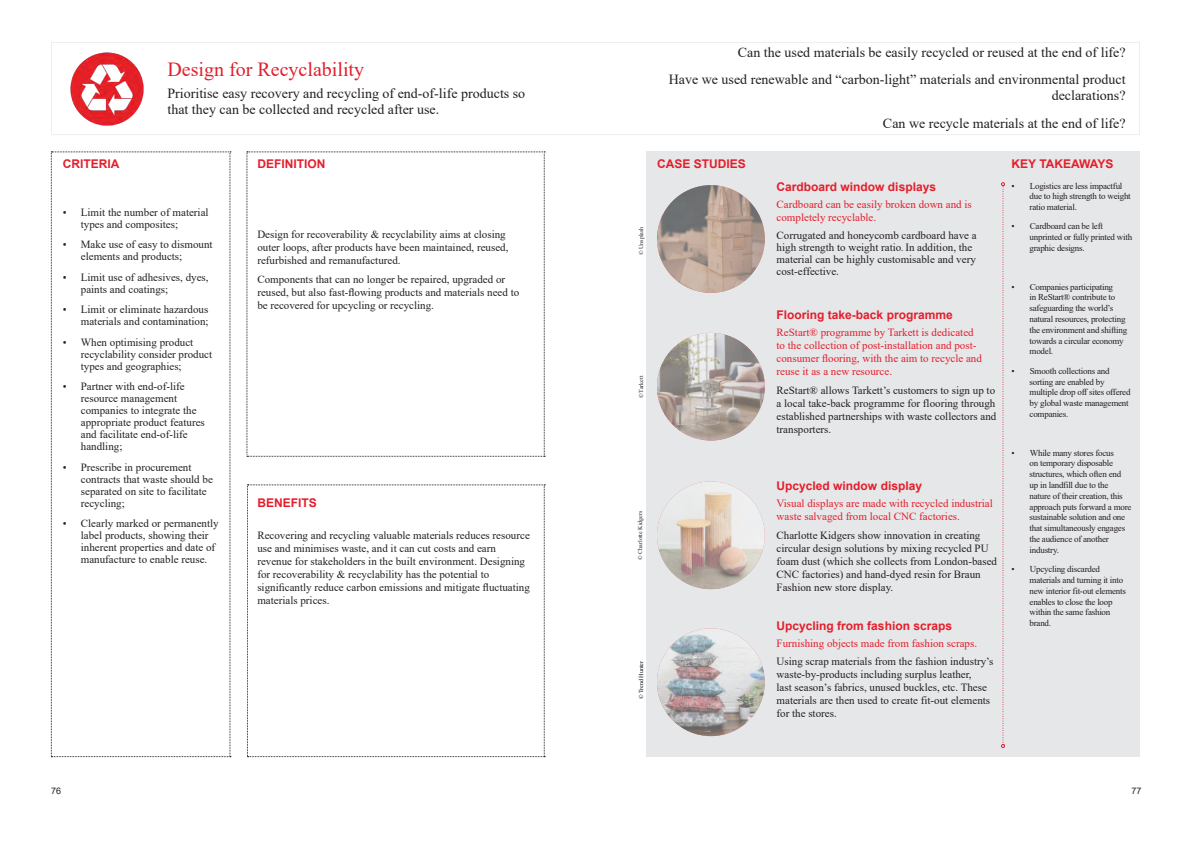
<style>
.page{position:relative;width:1191px;height:842px;background:#fff}
.page>*{position:absolute;margin:0;border:0;box-sizing:border-box;transform-origin:0 0}
.Large_section_title{font:20px "Times New Roman";color:#e41e2b}
.Value_Standfirst{font:14px/16px "Times New Roman";color:#231f20}
.Heading_1{font:700 12px "Arial";color:#e41e2b}
.Body_copy{font:11px/12px "Times New Roman";color:#231f20}
.Body_copy-2{font:11px/13px "Times New Roman";color:#e41e2b}
.t1{font:9px/10.8px "Times New Roman";letter-spacing:-.025em;color:#231f20}
.t2{font:9px "Arial";color:#231f20}
.t3{font:6px "Times New Roman";color:#231f20}
.t4{font:6px "Times New Roman";color:#000}
.s1{font-size:9px;color:#000}
</style>
<div class="page">
<img style="left:55px;top:42px;width:105px;height:93px">
<svg style="left:247px;top:485px;width:298px;height:272px"></svg>
<svg style="left:247px;top:152px;width:298px;height:305px"></svg>
<svg style="left:51px;top:152px;width:180px;height:605px"></svg>
<div style="left:646px;top:152px;width:494px;height:605px;background:#e6e7e9"></div>
<img style="left:657px;top:185px;width:107px;height:108px;border-radius:54px">
<img style="left:657px;top:333px;width:107px;height:108px;border-radius:54px">
<svg style="left:1001px;top:182px;width:3px;height:566px"></svg>
<img style="left:657px;top:481px;width:107px;height:108px;border-radius:54px">
<img style="left:657px;top:628px;width:107px;height:108px;border-radius:54px">
<p class="Large_section_title" style="left:167px;top:55px;width:198px">Design for Recyclability</p>
<p class="Value_Standfirst" style="left:167px;top:85px;width:359px">Prioritise easy recovery and recycling of end-of-life products so that they can be collected and recycled after use.</p>
<p class="Heading_1" style="left:63px;top:155px;width:58px">CRITERIA</p>
<p class="Heading_1" style="left:257px;top:155px;width:70px">DEFINITION</p>
<p class="Body_copy" style="left:81px;top:206px;width:129px;text-indent:-18px">• Limit the number of material types and composites;</p>
<p class="Body_copy" style="left:81px;top:238px;width:133px;text-indent:-18px">• Make use of easy to dismount elements and products;</p>
<p class="Body_copy" style="left:81px;top:271px;width:129px;text-indent:-18px">• Limit use of adhesives, dyes, paints and coatings;</p>
<p class="Body_copy" style="left:63px;top:303px;width:147px;text-align:right">• Limit or eliminate hazardous materials and contamination;</p>
<p class="Body_copy" style="left:81px;top:336px;width:133px;text-indent:-18px">• When optimising product recyclability consider product types and geographies;</p>
<p class="Body_copy" style="left:81px;top:380px;width:126px;text-indent:-18px">• Partner with end-of-life resource management companies to integrate the appropriate product features and facilitate end-of-life handling;</p>
<p class="Body_copy" style="left:81px;top:461px;width:133px;text-indent:-18px">• Prescribe in procurement contracts that waste should be separated on site to facilitate recycling;</p>
<p class="Body_copy" style="left:81px;top:517px;width:139px;text-indent:-18px">• Clearly marked or permanently label products, showing their inherent properties and date of manufacture to enable reuse.</p>
<p class="Body_copy" style="left:257px;top:228px;width:253px;line-height:13px">Design for recoverability &amp; recyclability aims at closing outer loops, after products have been maintained, reused, refurbished and remanufactured.</p>
<p class="Body_copy" style="left:257px;top:273px;width:263px;line-height:13px">Components that can no longer be repaired, upgraded or reused, but also fast-flowing products and materials need to be recovered for upcycling or recycling.</p>
<p class="Heading_1" style="left:257px;top:494px;width:61px">BENEFITS</p>
<p class="Body_copy" style="left:257px;top:528px;width:274px;line-height:13px">Recovering and recycling valuable materials reduces resource use and minimises waste, and it can cut costs and earn revenue for stakeholders in the built environment. Designing for recoverability &amp; recyclability has the potential to significantly reduce carbon emissions and mitigate fluctuating materials prices.</p>
<p class="t3" style="left:637px;top:255px;width:30px;rotate:-90deg">© Unsplash</p>
<p class="t3" style="left:637px;top:398px;width:24px;rotate:-90deg">© Tarkett</p>
<p class="t3" style="left:636px;top:560px;width:50px;rotate:-90deg">© Charlotte Kidgers</p>
<p class="t4" style="left:637px;top:699px;width:40px;rotate:-90deg">© Trend Hunter</p>
<p class="Value_Standfirst" style="left:738px;top:44px;width:389px">Can the used materials be easily recycled or reused at the end of life?</p>
<p class="Value_Standfirst" style="left:668px;top:71px;width:458px;text-align:right">Have we used renewable and “carbon-light” materials and environmental product declarations?</p>
<p class="Value_Standfirst" style="left:883px;top:114px;width:244px">Can we recycle materials at the end of life?</p>
<p class="Heading_1" style="left:657px;top:155px;width:90px">CASE STUDIES</p>
<p class="Heading_1" style="left:776px;top:178px;width:161px">Cardboard window displays</p>
<p class="Body_copy-2" style="left:776px;top:198px;width:197px">Cardboard can be easily broken down and is completely recyclable.</p>
<p class="Body_copy" style="left:776px;top:229px;width:202px">Corrugated and honeycomb cardboard have a high strength to weight ratio<span class="s1">.</span> In addition, the material can be highly customisable and very cost-effective.</p>
<p class="Heading_1" style="left:776px;top:306px;width:178px">Flooring take-back programme</p>
<p class="Body_copy-2" style="left:776px;top:326px;width:207px">ReStart® programme by Tarkett is dedicated to the collection of post-installation and post&shy;consumer flooring, with the aim to recycle and reuse it as a new resource.</p>
<p class="Body_copy" style="left:776px;top:383px;width:221px;line-height:13px;text-align:justify">ReStart® allows Tarkett’s customers to sign up to a local take-back programme for flooring through established partnerships with waste collectors and transporters.</p>
<p class="Heading_1" style="left:1011px;top:155px;width:103px">KEY TAKEAWAYS</p>
<p class="t1" style="left:1029px;top:180px;width:103px;text-indent:-18px">• Logistics are less impactful due to high strength to weight ratio material.</p>
<p class="t1" style="left:1029px;top:221px;width:104px;text-indent:-18px">• Cardboard can be left unprinted or fully printed with graphic designs.</p>
<p class="t1" style="left:1029px;top:281px;width:99px;text-indent:-18px">• Companies participating<br>in ReStart® contribute to safeguarding the world’s natural resources, protecting the environment and shifting towards a circular economy model.</p>
<p class="t1" style="left:1029px;top:365px;width:102px;text-indent:-18px">• Smooth collections and sorting are enabled by multiple drop off sites offered by global waste management companies.</p>
<p class="t1" style="left:1029px;top:447px;width:103px;text-indent:-18px">• While many stores focus<br>on temporary disposable structures, which often end up in landfill due to the nature of their creation, this approach puts forward a more sustainable solution and one that simultaneously engages the audience of another industry.</p>
<p class="t1" style="left:1029px;top:563px;width:98px;text-indent:-18px">• Upcycling discarded materials and turning it into new interior fit-out elements enables to close the loop within the same fashion brand.</p>
<p class="Heading_1" style="left:776px;top:477px;width:147px">Upcycled window display</p>
<p class="Body_copy-2" style="left:776px;top:497px;width:218px">Visual displays are made with recycled industrial waste salvaged from local CNC factories.</p>
<p class="Body_copy" style="left:776px;top:528px;width:222px;line-height:13px">Charlotte Kidgers show innovation in creating circular design solutions by mixing recycled PU foam dust (which she collects from London-based CNC factories) and hand-dyed resin for Braun Fashion new store display.</p>
<p class="Heading_1" style="left:776px;top:617px;width:177px">Upcycling from fashion scraps</p>
<p class="Body_copy-2" style="left:776px;top:636px;width:202px">Furnishing objects made from fashion scraps.</p>
<p class="Body_copy" style="left:776px;top:655px;width:218px;line-height:13px">Using scrap materials from the fashion industry’s waste-by-products including surplus leather,<br>last season’s fabrics, unused buckles, etc. These materials are then used to create fit-out elements for the stores.</p>
<p class="t2" style="left:51px;top:784px;width:12px">76</p>
<p class="t2" style="left:1131px;top:784px;width:12px">77</p>
</div>
